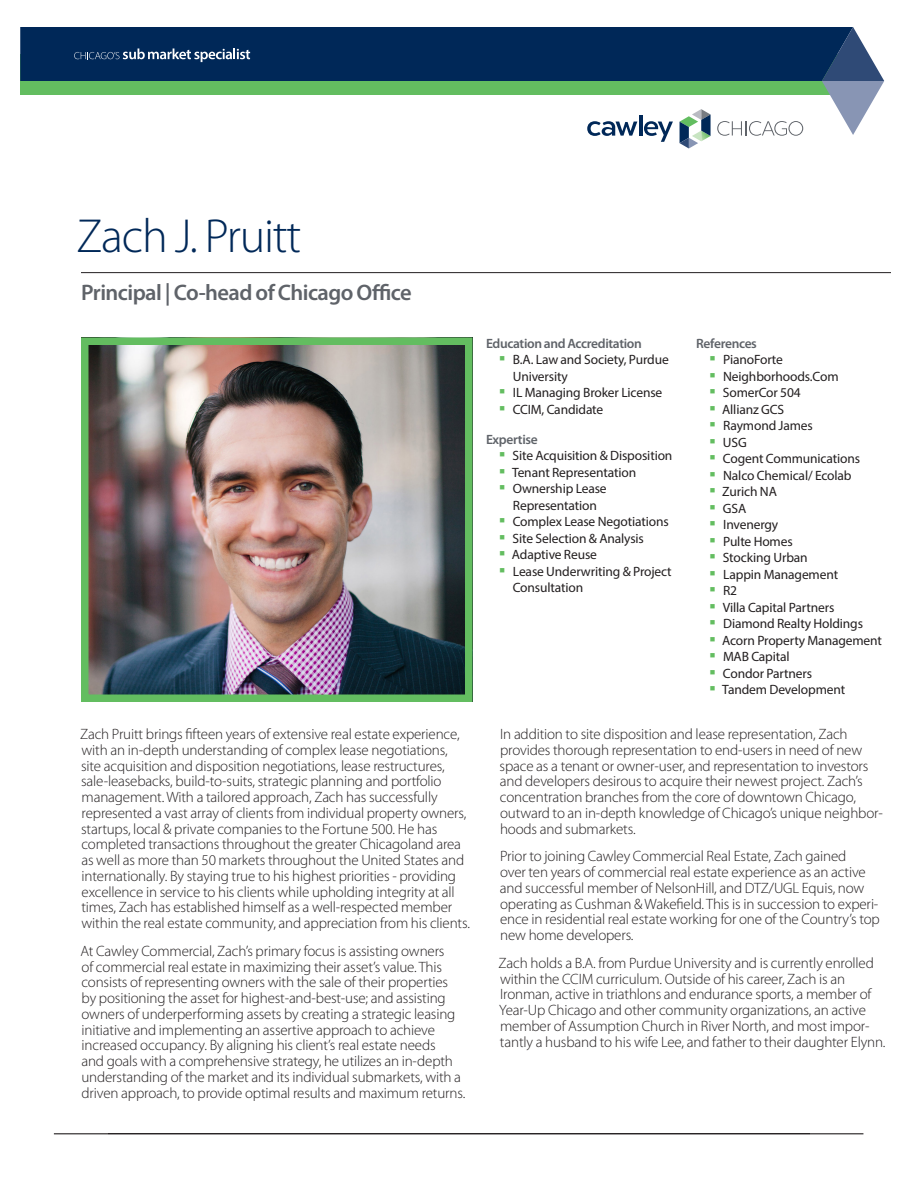
<style>
.page{position:relative;width:918px;height:1188px;background:#fff}
.page>*{position:absolute;margin:0;border:0;box-sizing:border-box;transform-origin:0 0}
.Cawley_Primary_HEADL{font:300 48px "Myriad Pro";letter-spacing:-.025em;color:#002858}
.Cawley_SUBHEADLINE_2{font:600 22.5px "Myriad Pro";letter-spacing:-.025em;color:#5f6369}
.Cawley_BODY_COPY{font:300 15px/15.8px "Myriad Pro";letter-spacing:-.01em;color:#231f20}
.t1{font:13.5px/16.5px "Myriad Pro";letter-spacing:-.01em;color:#231f20}
.Cawley_BIO_SUBHEADLI{font:600 13.5px "Myriad Pro";letter-spacing:-.025em;color:#5f6369}
</style>
<div class="page">
<div style="left:20px;top:54px;width:837px;height:40px;background:#63bd60"></div>
<div style="left:20px;top:27px;width:802px;height:54px;background:#002858"></div>
<svg style="left:822px;top:27px;width:62px;height:108px"></svg>
<svg style="left:74px;top:48px;width:176px;height:14px"></svg>
<svg style="left:587px;top:121px;width:50px;height:15px"></svg>
<hr style="left:639px;top:116px;width:3px;height:20px;background:#002858">
<svg style="left:644px;top:121px;width:29px;height:21px"></svg>
<svg style="left:717px;top:121px;width:86px;height:15px"></svg>
<svg style="left:680px;top:109px;width:31px;height:39px"></svg>
<hr style="left:54px;top:1133px;width:809px;height:1px;background:#231f20">
<img style="left:90px;top:347px;width:373px;height:346px">
<div style="left:81px;top:338px;width:391px;height:364px;border:8px solid #63bd60"></div>
<hr style="left:81px;top:272px;width:810px;height:1px;background:#231f20">
<p class="Cawley_Primary_HEADL" style="left:77px;top:210px;width:226px">Zach J. Pruitt</p>
<p class="Cawley_SUBHEADLINE_2" style="left:81px;top:279px;width:332px">Principal | Co-head of Chicago Office</p>
<p class="Cawley_BODY_COPY" style="left:80px;top:727px;width:391px">Zach Pruitt brings fifteen years of extensive real estate experience, with an in-depth understanding of complex lease negotiations,<br>site acquisition and disposition negotiations, lease restructures, sale-leasebacks, build-to-suits, strategic planning and portfolio management. With a tailored approach, Zach has successfully represented a vast array of clients from individual property owners, startups, local &amp; private companies to the Fortune 500. He has completed transactions throughout the greater Chicagoland area as well as more than 50 markets throughout the United States and internationally. By staying true to his highest priorities - providing excellence in service to his clients while upholding integrity at all times, Zach has established himself as a well-respected member within the real estate community, and appreciation from his clients.</p>
<p class="Cawley_BODY_COPY" style="left:80px;top:943px;width:387px">At Cawley Commercial, Zach’s primary focus is assisting owners<br>of commercial real estate in maximizing their asset’s value. This consists of representing owners with the sale of their properties by positioning the asset for highest-and-best-use; and assisting owners of underperforming assets by creating a strategic leasing initiative and implementing an assertive approach to achieve increased occupancy. By aligning his client’s real estate needs<br>and goals with a comprehensive strategy, he utilizes an in-depth understanding of the market and its individual submarkets, with a driven approach, to provide optimal results and maximum returns.</p>
<p class="Cawley_BIO_SUBHEADLI" style="left:486px;top:335px;width:157px">Education and Accreditation</p>
<p class="t1" style="left:513px;top:351px;width:158px">B.A. Law and Society, Purdue<br>University</p>
<p class="t1" style="left:513px;top:384px;width:151px">IL Managing Broker License</p>
<p class="t1" style="left:513px;top:401px;width:92px">CCIM, Candidate</p>
<p class="Cawley_BIO_SUBHEADLI" style="left:486px;top:431px;width:53px">Expertise</p>
<p class="t1" style="left:513px;top:447px;width:161px">Site Acquisition &amp; Disposition</p>
<p class="t1" style="left:512px;top:464px;width:126px">Tenant Representation</p>
<p class="t1" style="left:513px;top:480px;width:96px">Ownership Lease<br>Representation</p>
<p class="t1" style="left:513px;top:513px;width:158px">Complex Lease Negotiations</p>
<p class="t1" style="left:513px;top:530px;width:133px">Site Selection &amp; Analysis</p>
<p class="t1" style="left:512px;top:546px;width:87px">Adaptive Reuse</p>
<p class="t1" style="left:513px;top:563px;width:161px">Lease Underwriting &amp; Project<br>Consultation</p>
<p class="Cawley_BIO_SUBHEADLI" style="left:696px;top:335px;width:62px">References</p>
<p class="t1" style="left:723px;top:351px;width:61px">PianoForte</p>
<p class="t1" style="left:723px;top:368px;width:117px">Neighborhoods.Com</p>
<p class="t1" style="left:723px;top:384px;width:79px">SomerCor 504</p>
<p class="t1" style="left:722px;top:401px;width:63px">Allianz GCS</p>
<p class="t1" style="left:723px;top:417px;width:91px">Raymond James</p>
<p class="t1" style="left:723px;top:434px;width:25px">USG</p>
<p class="t1" style="left:723px;top:450px;width:139px">Cogent Communications</p>
<p class="t1" style="left:723px;top:467px;width:130px">Nalco Chemical/ Ecolab</p>
<p class="t1" style="left:722px;top:483px;width:56px">Zurich NA</p>
<p class="t1" style="left:723px;top:500px;width:25px">GSA</p>
<p class="t1" style="left:723px;top:516px;width:57px">Invenergy</p>
<p class="t1" style="left:723px;top:533px;width:71px">Pulte Homes</p>
<p class="t1" style="left:723px;top:549px;width:86px">Stocking Urban</p>
<p class="t1" style="left:723px;top:566px;width:116px">Lappin Management</p>
<p class="t1" style="left:723px;top:582px;width:16px">R2</p>
<p class="t1" style="left:723px;top:599px;width:113px">Villa Capital Partners</p>
<p class="t1" style="left:723px;top:615px;width:141px">Diamond Realty Holdings</p>
<p class="t1" style="left:722px;top:632px;width:161px">Acorn Property Management</p>
<p class="t1" style="left:723px;top:648px;width:68px">MAB Capital</p>
<p class="t1" style="left:723px;top:665px;width:91px">Condor Partners</p>
<p class="t1" style="left:722px;top:681px;width:124px">Tandem Development</p>
<p class="Cawley_BODY_COPY" style="left:500px;top:727px;width:385px">In addition to site disposition and lease representation, Zach provides thorough representation to end-users in need of new space as a tenant or owner-user, and representation to investors and developers desirous to acquire their newest project. Zach’s concentration branches from the core of downtown Chicago, outward to an in-depth knowledge of Chicago’s unique neighbor&shy;hoods and submarkets.</p>
<p class="Cawley_BODY_COPY" style="left:500px;top:849px;width:382px">Prior to joining Cawley Commercial Real Estate, Zach gained<br>over ten years of commercial real estate experience as an active and successful member of NelsonHill, and DTZ/UGL Equis, now operating as Cushman &amp; Wakefield. This is in succession to experi&shy;ence in residential real estate working for one of the Country’s top new home developers.</p>
<p class="Cawley_BODY_COPY" style="left:499px;top:955px;width:388px">Zach holds a B.A. from Purdue University and is currently enrolled within the CCIM curriculum. Outside of his career, Zach is an Ironman, active in triathlons and endurance sports, a member of Year-Up Chicago and other community organizations, an active member of Assumption Church in River North, and most impor&shy;tantly a husband to his wife Lee, and father to their daughter Elynn.</p>
</div>
